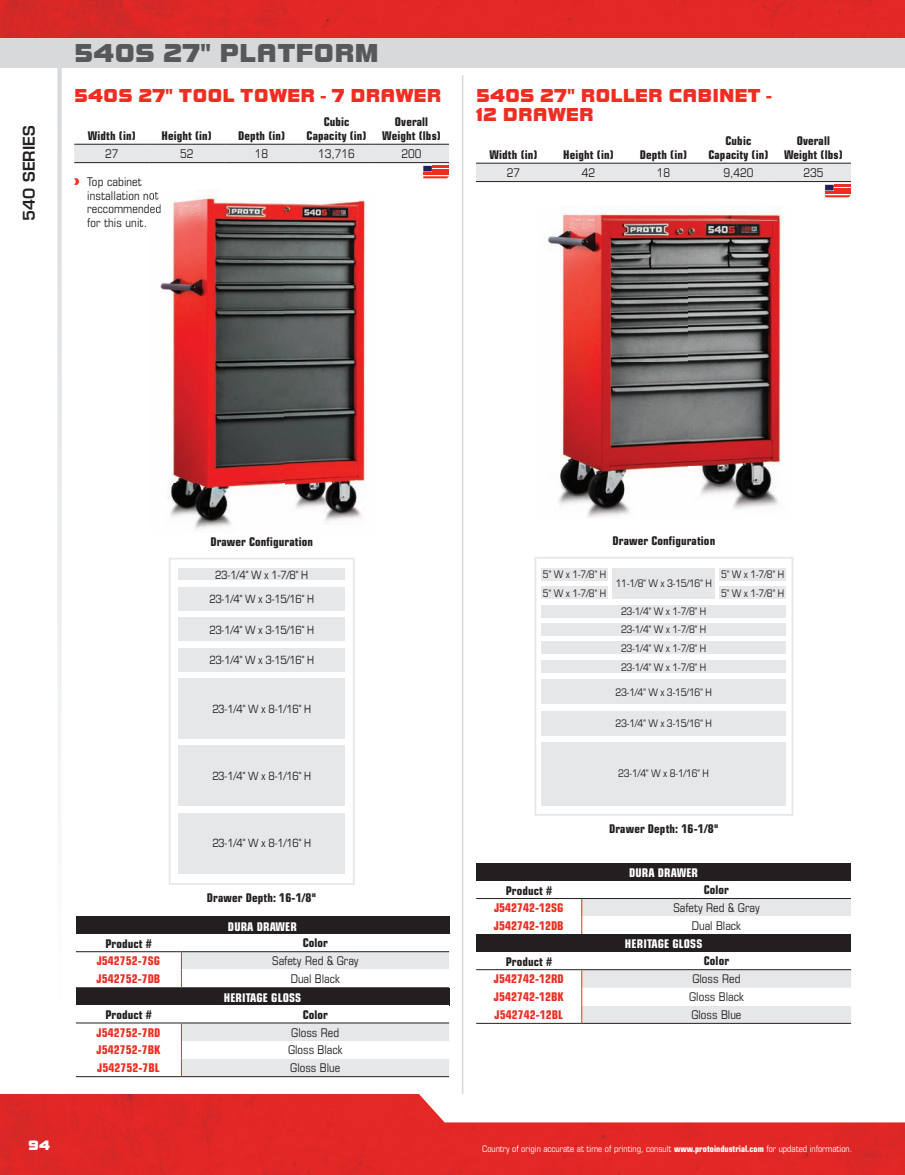
<style>
.page{position:relative;width:905px;height:1175px;background:#fff}
.page>*{position:absolute;margin:0;border:0;box-sizing:border-box;transform-origin:0 0}
.t1{font:27px "A3528+UHLQEN+Bolt EF";color:#57585a}
.t2{font:19.5px/19.5px "A3528+UHLQEN+Bolt EF";color:#ee2e22}
.t3{font:600 15.75px "A352 B+UHLQEN+Eurostile LT Std";color:#231f20}
.t4{font:14.25px "A3528+UHLQEN+Bolt EF";color:#fff}
.t5{font:700 condensed 12px/13.5px "A352 A+PJNMMX+Eurostile LT Std";letter-spacing:.01em;color:#231f20;text-align:center}
.t6{font:condensed 12px/13.5px "A3529+PJNMMX+Eurostile LT Std";color:#231f20}
.t7{font:700 condensed 12px "A352 A+PJNMMX+Eurostile LT Std";color:#ee2e22}
.t8{font:700 condensed 12px "A352 A+PJNMMX+Eurostile LT Std";letter-spacing:.01em;color:#fff}
.t9{font:condensed 11.4px "A352 D+EBHYOT+Eurostile LT Std";letter-spacing:-.03em;color:#231f20}
.t10{font:condensed 10.35px "A353 E+ZCJUWD+Eurostile LT Std";letter-spacing:-.03em;color:#231f20}
.t11{font:condensed 9px "A3529+PJNMMX+Eurostile LT Std";color:#fff}
.s1{font-family:"A352 A+PJNMMX+Eurostile LT Std";font-weight:700}
</style>
<div class="page">
<img style="left:0;top:1094px;width:904px;height:80px">
<img style="left:0;top:0;width:904px;height:38px">
<svg style="left:57px;top:68px;width:5px;height:709px;fill:#eaebec"></svg>
<div style="left:76px;top:916px;width:373px;height:18px;background:#231f20"></div>
<div style="left:181px;top:951px;width:268px;height:18px;background:#e6e7e9"></div>
<hr style="left:76px;top:951px;width:105px;height:1px;background:#231f20">
<hr style="left:181px;top:951px;width:268px;height:1px;background:#231f20">
<svg style="left:181px;top:952px;width:1px;height:35px"></svg>
<div style="left:76px;top:987px;width:373px;height:18px;background:#231f20"></div>
<hr style="left:76px;top:1022px;width:105px;height:1px;background:#231f20">
<hr style="left:181px;top:1022px;width:268px;height:1px;background:#231f20">
<hr style="left:181px;top:1076px;width:268px;height:1px;background:#231f20">
<hr style="left:76px;top:1076px;width:105px;height:1px;background:#231f20">
<svg style="left:181px;top:1023px;width:268px;height:53px"></svg>
<div style="left:0;top:38px;width:904px;height:30px;background:#d8d9db"></div>
<svg style="left:476px;top:163px;width:374px;height:34px"></svg>
<div style="left:476px;top:863px;width:374px;height:18px;background:#231f20"></div>
<div style="left:581px;top:898px;width:269px;height:18px;background:#e6e7e9"></div>
<hr style="left:476px;top:898px;width:105px;height:1px;background:#231f20">
<hr style="left:581px;top:898px;width:270px;height:1px;background:#231f20">
<svg style="left:581px;top:899px;width:1px;height:35px"></svg>
<div style="left:476px;top:934px;width:375px;height:18px;background:#231f20"></div>
<hr style="left:476px;top:969px;width:105px;height:1px;background:#231f20">
<hr style="left:581px;top:1023px;width:270px;height:1px;background:#231f20">
<hr style="left:476px;top:1023px;width:105px;height:1px;background:#231f20">
<svg style="left:581px;top:969px;width:270px;height:54px"></svg>
<hr style="left:462px;top:75px;width:1px;height:1019px;background:#d8d9db">
<div style="left:178px;top:568px;width:167px;height:12px;background:#e6e7e9"></div>
<div style="left:178px;top:617px;width:167px;height:24px;background:#e6e7e9"></div>
<div style="left:178px;top:587px;width:167px;height:23px;background:#e6e7e9"></div>
<div style="left:169px;top:558px;width:185px;height:326px;border:2px solid #e6e7e9"></div>
<div style="left:178px;top:648px;width:167px;height:23px;background:#e6e7e9"></div>
<div style="left:178px;top:678px;width:167px;height:61px;background:#e6e7e9"></div>
<div style="left:178px;top:745px;width:167px;height:61px;background:#e6e7e9"></div>
<div style="left:178px;top:812px;width:167px;height:61px;background:#e6e7e9"></div>
<img style="left:152px;top:195px;width:214px;height:335px">
<svg style="left:150px;top:192px;width:11px;height:21px"></svg>
<img style="left:544px;top:211px;width:238px;height:307px">
<div style="left:541px;top:660px;width:244px;height:13px;background:#e6e7e9"></div>
<div style="left:541px;top:641px;width:244px;height:13px;background:#e6e7e9"></div>
<div style="left:541px;top:623px;width:244px;height:12px;background:#e6e7e9"></div>
<div style="left:541px;top:605px;width:244px;height:12px;background:#e6e7e9"></div>
<div style="left:541px;top:568px;width:66px;height:12px;background:#e6e7e9"></div>
<div style="left:719px;top:568px;width:66px;height:12px;background:#e6e7e9"></div>
<div style="left:541px;top:586px;width:66px;height:13px;background:#e6e7e9"></div>
<div style="left:719px;top:586px;width:66px;height:13px;background:#e6e7e9"></div>
<div style="left:541px;top:679px;width:244px;height:25px;background:#e6e7e9"></div>
<div style="left:612px;top:568px;width:103px;height:31px;background:#e6e7e9"></div>
<div style="left:541px;top:710px;width:244px;height:25px;background:#e6e7e9"></div>
<div style="left:541px;top:742px;width:244px;height:63px;background:#e6e7e9"></div>
<div style="left:534px;top:557px;width:259px;height:258px;border:2px solid #e6e7e9"></div>
<svg style="left:74px;top:144px;width:375px;height:35px"></svg>
<h3 class="t3" style="left:19px;top:221px;width:97px;rotate:-90deg">540 SERIES</h3>
<h1 class="t1" style="left:74px;top:38px;width:306px">540S 27" PLATFORM</h1>
<h2 class="t2" style="left:74px;top:86px;width:368px">540S 27" TOOL TOWER - 7 DRAWER</h2>
<p class="t5" style="left:88px;top:129px;width:49px">Width (in)</p>
<p class="t5" style="left:161px;top:129px;width:52px">Height (in)</p>
<p class="t5" style="left:238px;top:129px;width:49px">Depth (in)</p>
<p class="t5" style="left:306px;top:115px;width:62px">Cubic<br>Capacity (in)</p>
<p class="t5" style="left:382px;top:115px;width:60px">Overall<br>Weight (lbs)</p>
<p class="t6" style="left:105px;top:147px;width:15px">27</p>
<p class="t6" style="left:180px;top:147px;width:15px">52</p>
<p class="t6" style="left:255px;top:147px;width:15px">18</p>
<p class="t6" style="left:318px;top:147px;width:38px">13,716</p>
<p class="t6" style="left:401px;top:147px;width:22px">200</p>
<p class="t6" style="left:87px;top:175px;width:75px">Top cabinet installation not reccommended for this unit.</p>
<h2 class="t2" style="left:476px;top:85px;width:297px">540S 27" ROLLER CABINET -<br>12 DRAWER</h2>
<p class="t5" style="left:489px;top:148px;width:49px">Width (in)</p>
<p class="t5" style="left:563px;top:148px;width:52px">Height (in)</p>
<p class="t5" style="left:639px;top:148px;width:49px">Depth (in)</p>
<p class="t5" style="left:708px;top:134px;width:62px">Cubic<br>Capacity (in)</p>
<p class="t5" style="left:784px;top:134px;width:60px">Overall<br>Weight (lbs)</p>
<p class="t6" style="left:507px;top:166px;width:15px">27</p>
<p class="t6" style="left:582px;top:166px;width:15px">42</p>
<p class="t6" style="left:656px;top:166px;width:15px">18</p>
<p class="t6" style="left:723px;top:166px;width:32px">9,420</p>
<p class="t6" style="left:803px;top:166px;width:22px">235</p>
<p class="t5" style="left:210px;top:535px;width:104px">Drawer Configuration</p>
<p class="t9" style="left:215px;top:568px;width:94px">23-1/4" W x 1-7/8" H</p>
<p class="t9" style="left:209px;top:592px;width:106px">23-1/4" W x 3-15/16" H</p>
<p class="t9" style="left:209px;top:623px;width:106px">23-1/4" W x 3-15/16" H</p>
<p class="t9" style="left:209px;top:653px;width:106px">23-1/4" W x 3-15/16" H</p>
<p class="t9" style="left:212px;top:702px;width:100px">23-1/4" W x 8-1/16" H</p>
<p class="t9" style="left:212px;top:769px;width:100px">23-1/4" W x 8-1/16" H</p>
<p class="t9" style="left:212px;top:836px;width:100px">23-1/4" W x 8-1/16" H</p>
<p class="t5" style="left:207px;top:891px;width:111px">Drawer Depth: 16-1/8"</p>
<p class="t8" style="left:228px;top:919px;width:70px">DURA DRAWER</p>
<p class="t5" style="left:105px;top:937px;width:48px">Product #</p>
<p class="t5" style="left:303px;top:936px;width:27px">Color</p>
<p class="t7" style="left:97px;top:953px;width:65px">J542752-7SG</p>
<p class="t6" style="left:272px;top:954px;width:88px">Safety Red &amp; Gray</p>
<p class="t7" style="left:97px;top:971px;width:65px">J542752-7DB</p>
<p class="t6" style="left:291px;top:971px;width:51px">Dual Black</p>
<p class="t8" style="left:224px;top:990px;width:79px">HERITAGE GLOSS</p>
<p class="t5" style="left:105px;top:1008px;width:48px">Product #</p>
<p class="t5" style="left:303px;top:1007px;width:27px">Color</p>
<p class="t7" style="left:97px;top:1025px;width:65px">J542752-7RD</p>
<p class="t6" style="left:291px;top:1025px;width:50px">Gloss Red</p>
<p class="t7" style="left:97px;top:1042px;width:65px">J542752-7BK</p>
<p class="t6" style="left:288px;top:1043px;width:56px">Gloss Black</p>
<p class="t7" style="left:97px;top:1060px;width:64px">J542752-7BL</p>
<p class="t6" style="left:290px;top:1060px;width:52px">Gloss Blue</p>
<p class="t5" style="left:612px;top:533px;width:104px">Drawer Configuration</p>
<p class="t10" style="left:543px;top:568px;width:65px">5" W x 1-7/8" H</p>
<p class="t10" style="left:721px;top:568px;width:65px">5" W x 1-7/8" H</p>
<p class="t10" style="left:543px;top:586px;width:65px">5" W x 1-7/8" H</p>
<p class="t10" style="left:721px;top:586px;width:65px">5" W x 1-7/8" H</p>
<p class="t10" style="left:615px;top:577px;width:98px">11-1/8" W x 3-15/16" H</p>
<p class="t10" style="left:621px;top:605px;width:87px">23-1/4" W x 1-7/8" H</p>
<p class="t10" style="left:621px;top:623px;width:87px">23-1/4" W x 1-7/8" H</p>
<p class="t10" style="left:621px;top:642px;width:87px">23-1/4" W x 1-7/8" H</p>
<p class="t10" style="left:621px;top:661px;width:87px">23-1/4" W x 1-7/8" H</p>
<p class="t10" style="left:615px;top:686px;width:98px">23-1/4" W x 3-15/16" H</p>
<p class="t10" style="left:615px;top:717px;width:98px">23-1/4" W x 3-15/16" H</p>
<p class="t10" style="left:618px;top:767px;width:92px">23-1/4" W x 8-1/16" H</p>
<p class="t5" style="left:609px;top:822px;width:111px">Drawer Depth: 16-1/8"</p>
<p class="t8" style="left:629px;top:865px;width:70px">DURA DRAWER</p>
<p class="t5" style="left:505px;top:884px;width:48px">Product #</p>
<p class="t5" style="left:703px;top:883px;width:27px">Color</p>
<p class="t7" style="left:494px;top:900px;width:71px">J542742-12SG</p>
<p class="t6" style="left:673px;top:901px;width:88px">Safety Red &amp; Gray</p>
<p class="t7" style="left:494px;top:918px;width:71px">J542742-12DB</p>
<p class="t6" style="left:691px;top:918px;width:51px">Dual Black</p>
<p class="t8" style="left:625px;top:936px;width:79px">HERITAGE GLOSS</p>
<p class="t5" style="left:505px;top:955px;width:48px">Product #</p>
<p class="t5" style="left:703px;top:954px;width:27px">Color</p>
<p class="t7" style="left:494px;top:971px;width:71px">J542742-12RD</p>
<p class="t6" style="left:692px;top:972px;width:50px">Gloss Red</p>
<p class="t7" style="left:494px;top:989px;width:71px">J542742-12BK</p>
<p class="t6" style="left:689px;top:989px;width:56px">Gloss Black</p>
<p class="t7" style="left:494px;top:1007px;width:70px">J542742-12BL</p>
<p class="t6" style="left:691px;top:1007px;width:52px">Gloss Blue</p>
<p class="t4" style="left:28px;top:1137px;width:23px">94</p>
<p class="t11" style="left:482px;top:1143px;width:371px">Country of origin accurate at time of printing, consult <span class="s1">www.protoindustrial.com</span> for updated information.</p>
</div>
